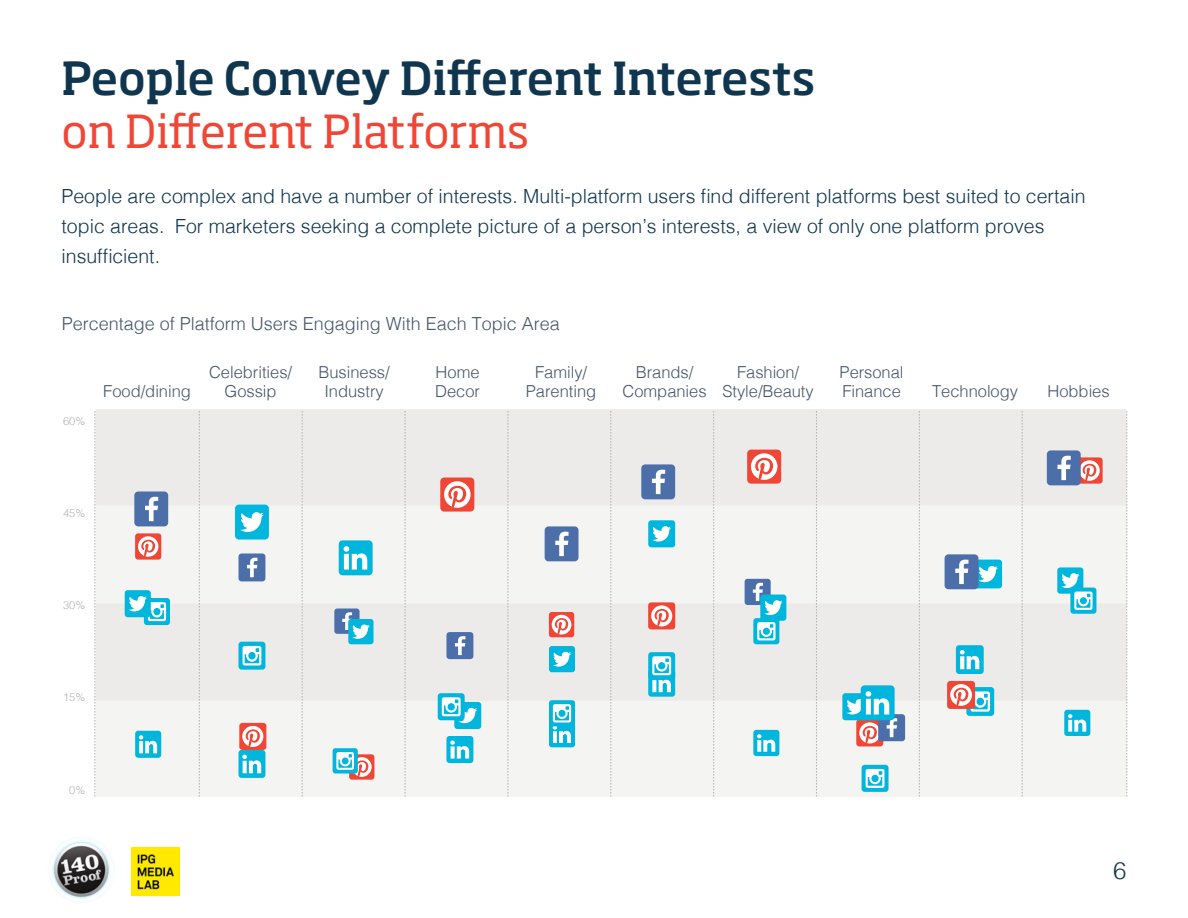
<style>
.page{position:relative;width:1188px;height:918px;background:#fff}
.page>*{position:absolute;margin:0;border:0;box-sizing:border-box;transform-origin:0 0}
.t1{font:500 45px "Soho Std";letter-spacing:-.02em;color:#10364f}
.t2{font:45px "Soho Std";letter-spacing:-.01em;color:#ef4636}
.t3{font:300 24px "Helvetica";color:#10364f}
.t4{font:300 19.5px/30px "Helvetica";color:#10364f}
.t5{font:300 18px "Helvetica";color:#46556b}
.t6{font:300 16.5px/19.8px "Helvetica";color:#46556b;text-align:center}
.t7{font:300 11.1px "Helvetica";color:#b5b4b4}
</style>
<div class="page">
<div style="left:95px;top:409px;width:1031px;height:96px;background:#ecebea"></div>
<svg style="left:95px;top:505px;width:1032px;height:292px"></svg>
<svg style="left:94px;top:411px;width:1px;height:385px"></svg>
<svg style="left:507px;top:411px;width:1px;height:385px"></svg>
<svg style="left:405px;top:411px;width:1px;height:385px"></svg>
<svg style="left:302px;top:411px;width:1px;height:385px"></svg>
<svg style="left:199px;top:411px;width:1px;height:385px"></svg>
<svg style="left:610px;top:411px;width:1px;height:385px"></svg>
<svg style="left:1022px;top:411px;width:1px;height:385px"></svg>
<svg style="left:919px;top:411px;width:1px;height:385px"></svg>
<svg style="left:816px;top:411px;width:1px;height:385px"></svg>
<svg style="left:713px;top:411px;width:1px;height:385px"></svg>
<svg style="left:1126px;top:411px;width:1px;height:385px"></svg>
<div style="left:134px;top:492px;width:34px;height:34px;background:#4d6fa9;border-radius:4px"></div>
<svg style="left:145px;top:497px;width:13px;height:24px"></svg>
<div style="left:135px;top:533px;width:26px;height:27px;background:#ef4636;border-radius:3px"></div>
<svg style="left:138px;top:536px;width:20px;height:21px"></svg>
<svg style="left:144px;top:598px;width:26px;height:27px"></svg>
<div style="left:135px;top:731px;width:26px;height:27px;background:#00b6dc;border-radius:3px"></div>
<svg style="left:139px;top:735px;width:18px;height:18px"></svg>
<div style="left:125px;top:590px;width:26px;height:27px;background:#00b6dc;border-radius:3px"></div>
<svg style="left:129px;top:596px;width:37px;height:25px"></svg>
<div style="left:235px;top:505px;width:34px;height:34px;background:#00b6dc;border-radius:4px"></div>
<svg style="left:240px;top:512px;width:24px;height:20px"></svg>
<div style="left:239px;top:554px;width:26px;height:27px;background:#4d6fa9;border-radius:3px"></div>
<svg style="left:247px;top:558px;width:10px;height:19px"></svg>
<div style="left:239px;top:723px;width:27px;height:27px;background:#ef4636;border-radius:3px"></div>
<svg style="left:242px;top:726px;width:21px;height:21px"></svg>
<svg style="left:239px;top:642px;width:26px;height:28px"></svg>
<svg style="left:243px;top:646px;width:18px;height:20px"></svg>
<div style="left:239px;top:750px;width:26px;height:28px;background:#00b6dc;border-radius:3px"></div>
<svg style="left:242px;top:755px;width:19px;height:18px"></svg>
<div style="left:339px;top:540px;width:34px;height:35px;background:#00b6dc;border-radius:4px"></div>
<svg style="left:344px;top:546px;width:23px;height:24px"></svg>
<div style="left:334px;top:609px;width:26px;height:25px;background:#4d6fa9;border-radius:3px"></div>
<div style="left:349px;top:754px;width:25px;height:26px;background:#ef4636;border-radius:3px"></div>
<div style="left:333px;top:748px;width:25px;height:26px;background:#00b6dc;border-radius:3px"></div>
<svg style="left:336px;top:752px;width:36px;height:25px"></svg>
<div style="left:348px;top:619px;width:26px;height:25px;background:#00b6dc;border-radius:3px"></div>
<svg style="left:342px;top:612px;width:28px;height:27px"></svg>
<div style="left:440px;top:478px;width:34px;height:34px;background:#ef4636;border-radius:4px"></div>
<svg style="left:444px;top:481px;width:27px;height:27px"></svg>
<div style="left:446px;top:632px;width:27px;height:27px;background:#4d6fa9;border-radius:3px"></div>
<svg style="left:455px;top:636px;width:10px;height:19px"></svg>
<div style="left:446px;top:736px;width:27px;height:27px;background:#00b6dc;border-radius:3px"></div>
<svg style="left:450px;top:741px;width:19px;height:18px"></svg>
<div style="left:454px;top:702px;width:27px;height:27px;background:#00b6dc;border-radius:3px"></div>
<div style="left:438px;top:693px;width:27px;height:27px;background:#00b6dc;border-radius:3px"></div>
<svg style="left:442px;top:697px;width:35px;height:26px"></svg>
<div style="left:545px;top:527px;width:34px;height:34px;background:#4d6fa9;border-radius:4px"></div>
<svg style="left:555px;top:532px;width:14px;height:24px"></svg>
<div style="left:549px;top:612px;width:25px;height:25px;background:#ef4636;border-radius:3px"></div>
<svg style="left:552px;top:615px;width:19px;height:20px"></svg>
<div style="left:549px;top:721px;width:26px;height:26px;background:#00b6dc;border-radius:3px"></div>
<div style="left:549px;top:646px;width:26px;height:26px;background:#00b6dc;border-radius:3px"></div>
<svg style="left:553px;top:652px;width:18px;height:15px"></svg>
<svg style="left:549px;top:700px;width:26px;height:26px"></svg>
<svg style="left:553px;top:704px;width:18px;height:39px"></svg>
<div style="left:641px;top:465px;width:34px;height:34px;background:#4d6fa9;border-radius:4px"></div>
<svg style="left:652px;top:470px;width:13px;height:24px"></svg>
<div style="left:648px;top:602px;width:27px;height:27px;background:#ef4636;border-radius:3px"></div>
<svg style="left:651px;top:605px;width:21px;height:21px"></svg>
<div style="left:648px;top:670px;width:27px;height:27px;background:#00b6dc;border-radius:3px"></div>
<div style="left:648px;top:520px;width:27px;height:27px;background:#00b6dc;border-radius:3px"></div>
<svg style="left:652px;top:526px;width:19px;height:16px"></svg>
<div style="left:648px;top:652px;width:27px;height:27px;background:#00b6dc;border-radius:3px"></div>
<svg style="left:652px;top:656px;width:19px;height:36px"></svg>
<div style="left:747px;top:450px;width:34px;height:34px;background:#ef4636;border-radius:4px"></div>
<svg style="left:751px;top:453px;width:26px;height:27px"></svg>
<div style="left:745px;top:579px;width:26px;height:26px;background:#4d6fa9;border-radius:3px"></div>
<div style="left:753px;top:730px;width:26px;height:26px;background:#00b6dc;border-radius:3px"></div>
<svg style="left:757px;top:734px;width:18px;height:18px"></svg>
<div style="left:760px;top:595px;width:26px;height:26px;background:#00b6dc;border-radius:3px"></div>
<svg style="left:753px;top:583px;width:29px;height:32px"></svg>
<div style="left:753px;top:618px;width:26px;height:26px;background:#00b6dc;border-radius:3px"></div>
<svg style="left:757px;top:622px;width:18px;height:18px"></svg>
<div style="left:856px;top:719px;width:27px;height:27px;background:#ef4636;border-radius:3px"></div>
<div style="left:842px;top:693px;width:27px;height:27px;background:#00b6dc;border-radius:3px"></div>
<svg style="left:862px;top:765px;width:27px;height:27px"></svg>
<svg style="left:866px;top:769px;width:18px;height:19px"></svg>
<div style="left:878px;top:714px;width:27px;height:27px;background:#4d6fa9;border-radius:3px"></div>
<div style="left:861px;top:685px;width:34px;height:35px;background:#00b6dc;border-radius:4px"></div>
<svg style="left:846px;top:691px;width:51px;height:52px"></svg>
<div style="left:1076px;top:457px;width:27px;height:27px;background:#ef4636;border-radius:3px"></div>
<svg style="left:1081px;top:460px;width:19px;height:21px"></svg>
<div style="left:1064px;top:710px;width:26px;height:26px;background:#00b6dc;border-radius:3px"></div>
<svg style="left:1068px;top:714px;width:18px;height:18px"></svg>
<div style="left:1057px;top:567px;width:26px;height:27px;background:#00b6dc;border-radius:3px"></div>
<div style="left:1070px;top:588px;width:26px;height:26px;background:#00b6dc;border-radius:3px"></div>
<svg style="left:1061px;top:573px;width:32px;height:37px"></svg>
<div style="left:1047px;top:451px;width:34px;height:34px;background:#4d6fa9;border-radius:4px"></div>
<svg style="left:1058px;top:456px;width:13px;height:24px"></svg>
<div style="left:956px;top:645px;width:28px;height:29px;background:#00b6dc;border-radius:3px"></div>
<svg style="left:960px;top:650px;width:19px;height:19px"></svg>
<div style="left:974px;top:560px;width:28px;height:28px;background:#00b6dc;border-radius:3px"></div>
<svg style="left:978px;top:566px;width:20px;height:16px"></svg>
<div style="left:966px;top:687px;width:28px;height:29px;background:#00b6dc;border-radius:3px"></div>
<div style="left:947px;top:681px;width:28px;height:28px;background:#ef4636;border-radius:3px"></div>
<svg style="left:950px;top:684px;width:40px;height:28px"></svg>
<div style="left:945px;top:554px;width:33px;height:35px;background:#4d6fa9;border-radius:4px"></div>
<svg style="left:955px;top:560px;width:13px;height:24px"></svg>
<img style="left:50px;top:840px;width:61px;height:59px">
<img style="left:131px;top:848px;width:48px;height:48px">
<h1 class="t1" style="left:62px;top:50px;width:756px">People Convey Different Interests</h1>
<h1 class="t2" style="left:62px;top:103px;width:469px">on Different Platforms</h1>
<p class="t4" style="left:62px;top:180px;width:1026px">People are complex and have a number of interests. Multi-platform users find different platforms best suited to certain topic areas. For marketers seeking a complete picture of a person’s interests, a view of only one platform proves insufficient.</p>
<p class="t5" style="left:62px;top:308px;width:500px">Percentage of Platform Users Engaging With Each Topic Area</p>
<p class="t7" style="left:63px;top:411px;width:24px">60%</p>
<p class="t6" style="left:103px;top:380px;width:89px">Food/dining</p>
<p class="t6" style="left:209px;top:361px;width:85px">Celebrities/<br>Gossip</p>
<p class="t6" style="left:318px;top:361px;width:73px">Business/<br>Industry</p>
<p class="t6" style="left:435px;top:361px;width:46px;text-align:left">Home<br>Decor</p>
<p class="t6" style="left:526px;top:361px;width:72px">Family/<br>Parenting</p>
<p class="t6" style="left:623px;top:361px;width:86px">Brands/<br>Companies</p>
<p class="t6" style="left:722px;top:361px;width:93px">Fashion/<br>Style/Beauty</p>
<p class="t6" style="left:840px;top:361px;width:65px;text-align:left">Personal<br>Finance</p>
<p class="t6" style="left:932px;top:380px;width:87px">Technology</p>
<p class="t6" style="left:1048px;top:380px;width:64px">Hobbies</p>
<p class="t7" style="left:63px;top:504px;width:24px">45%</p>
<p class="t7" style="left:63px;top:596px;width:24px">30%</p>
<p class="t7" style="left:63px;top:688px;width:24px">15%</p>
<p class="t7" style="left:69px;top:780px;width:18px">0%</p>
<p class="t3" style="left:1113px;top:850px;width:15px">6</p>
</div>
